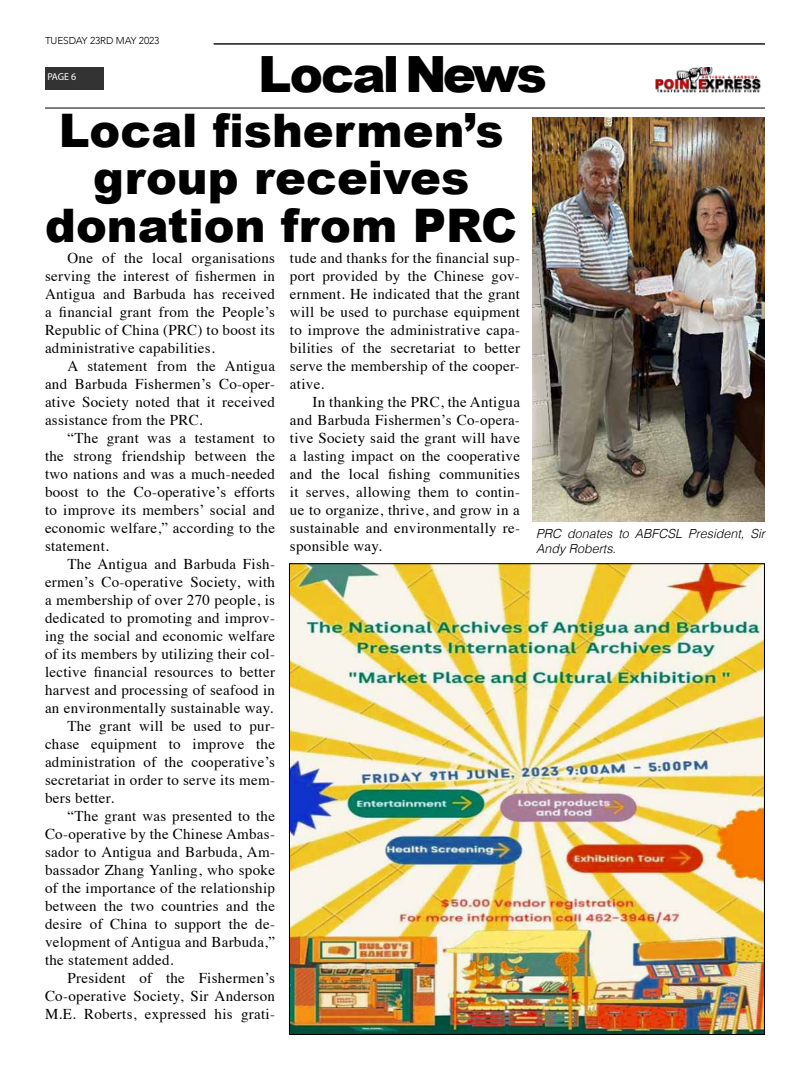
<style>
.page{position:relative;width:810px;height:1080px;background:#fff}
.page>*{position:absolute;margin:0;border:0;box-sizing:border-box;transform-origin:0 0}
.t1{font:900 50px "Arial";letter-spacing:-.06em;color:#000}
.t2{font:900 46.25px/47.5px "Arial";color:#000;text-align:center}
.t3{font:15px/18px "Times";letter-spacing:.02em;color:#000;text-align:justify}
.t4{font:italic 300 12.5px/15px "Helvetica";color:#000}
.t5{font:300 10px "Avenir";letter-spacing:-.01em;color:#000}
.t6{font:10px "Myriad Pro";color:#fff}
</style>
<div class="page">
<div style="left:45px;top:67px;width:58px;height:22px;background:#333"></div>
<img style="left:656px;top:67px;width:105px;height:25px">
<hr style="left:45px;top:107px;width:720px;height:2px;background:#333">
<hr style="left:214px;top:43px;width:551px;height:2px;background:#333">
<img style="left:291px;top:565px;width:472px;height:468px">
<img style="left:533px;top:117px;width:232px;height:405px">
<p class="t5" style="left:45px;top:34px;width:116px">TUESDAY 23RD MAY 2023</p>
<p class="t6" style="left:47px;top:71px;width:31px">PAGE 6</p>
<h1 class="t1" style="left:258px;top:38px;width:290px">Local News</h1>
<h2 class="t2" style="left:45px;top:105px;width:473px">Local fishermen’s group receives donation from PRC</h2>
<p class="t3" style="left:45px;top:248px;width:232px;text-indent:22px">One of the local organisations serving the interest of fishermen in Antigua and Barbuda has received a financial grant from the People’s Republic of China (PRC) to boost its administrative capabilities.</p>
<p class="t3" style="left:45px;top:356px;width:232px;text-indent:22px">A statement from the Antigua and Barbuda Fishermen’s Co-oper&shy;ative Society noted that it received assistance from the PRC.</p>
<p class="t3" style="left:45px;top:428px;width:232px;text-indent:22px">“The grant was a testament to the strong friendship between the two nations and was a much-needed boost to the Co-operative’s efforts to improve its members’ social and economic welfare,” according to the statement.</p>
<p class="t3" style="left:68px;top:554px;width:209px">The Antigua and Barbuda Fish-</p>
<p class="t3" style="left:45px;top:572px;width:232px">ermen’s Co-operative Society, with</p>
<p class="t3" style="left:45px;top:590px;width:231px">a membership of over 270 people, is</p>
<p class="t3" style="left:45px;top:608px;width:232px">dedicated to promoting and improv-</p>
<p class="t3" style="left:45px;top:626px;width:232px">ing the social and economic welfare</p>
<p class="t3" style="left:45px;top:644px;width:232px">of its members by utilizing their col-</p>
<p class="t3" style="left:45px;top:662px;width:232px">lective financial resources to better</p>
<p class="t3" style="left:45px;top:680px;width:232px">harvest and processing of seafood in</p>
<p class="t3" style="left:45px;top:698px;width:230px">an environmentally sustainable way.</p>
<p class="t3" style="left:68px;top:716px;width:209px">The grant will be used to pur-</p>
<p class="t3" style="left:45px;top:734px;width:232px">chase equipment to improve the</p>
<p class="t3" style="left:45px;top:752px;width:232px">administration of the cooperative’s</p>
<p class="t3" style="left:45px;top:770px;width:232px">secretariat in order to serve its mem-</p>
<p class="t3" style="left:45px;top:788px;width:71px">bers better.</p>
<p class="t3" style="left:68px;top:806px;width:209px">“The grant was presented to the</p>
<p class="t3" style="left:45px;top:824px;width:232px">Co-operative by the Chinese Ambas-</p>
<p class="t3" style="left:45px;top:842px;width:232px">sador to Antigua and Barbuda, Am-</p>
<p class="t3" style="left:45px;top:860px;width:231px">bassador Zhang Yanling, who spoke</p>
<p class="t3" style="left:45px;top:878px;width:232px">of the importance of the relationship</p>
<p class="t3" style="left:45px;top:896px;width:232px">between the two countries and the</p>
<p class="t3" style="left:45px;top:914px;width:232px">desire of China to support the de-</p>
<p class="t3" style="left:45px;top:932px;width:232px">velopment of Antigua and Barbuda,”</p>
<p class="t3" style="left:45px;top:950px;width:130px">the statement added.</p>
<p class="t3" style="left:68px;top:968px;width:209px">President of the Fishermen’s</p>
<p class="t3" style="left:45px;top:986px;width:232px">Co-operative Society, Sir Anderson</p>
<p class="t3" style="left:45px;top:1004px;width:231px">M.E. Roberts, expressed his grati-</p>
<p class="t3" style="left:290px;top:248px;width:232px">tude and thanks for the financial sup&shy;port provided by the Chinese gov&shy;ernment. He indicated that the grant will be used to purchase equipment to improve the administrative capa&shy;bilities of the secretariat to better serve the membership of the cooper&shy;ative.</p>
<p class="t3" style="left:290px;top:392px;width:232px;text-indent:22px">In thanking the PRC, the Antigua and Barbuda Fishermen’s Co-opera&shy;tive Society said the grant will have a lasting impact on the cooperative and the local fishing communities it serves, allowing them to contin&shy;ue to organize, thrive, and grow in a sustainable and environmentally re&shy;sponsible way.</p>
<p class="t4" style="left:536px;top:525px;width:230px">PRC donates to ABFCSL President, Sir<br>Andy Roberts.</p>
</div>
